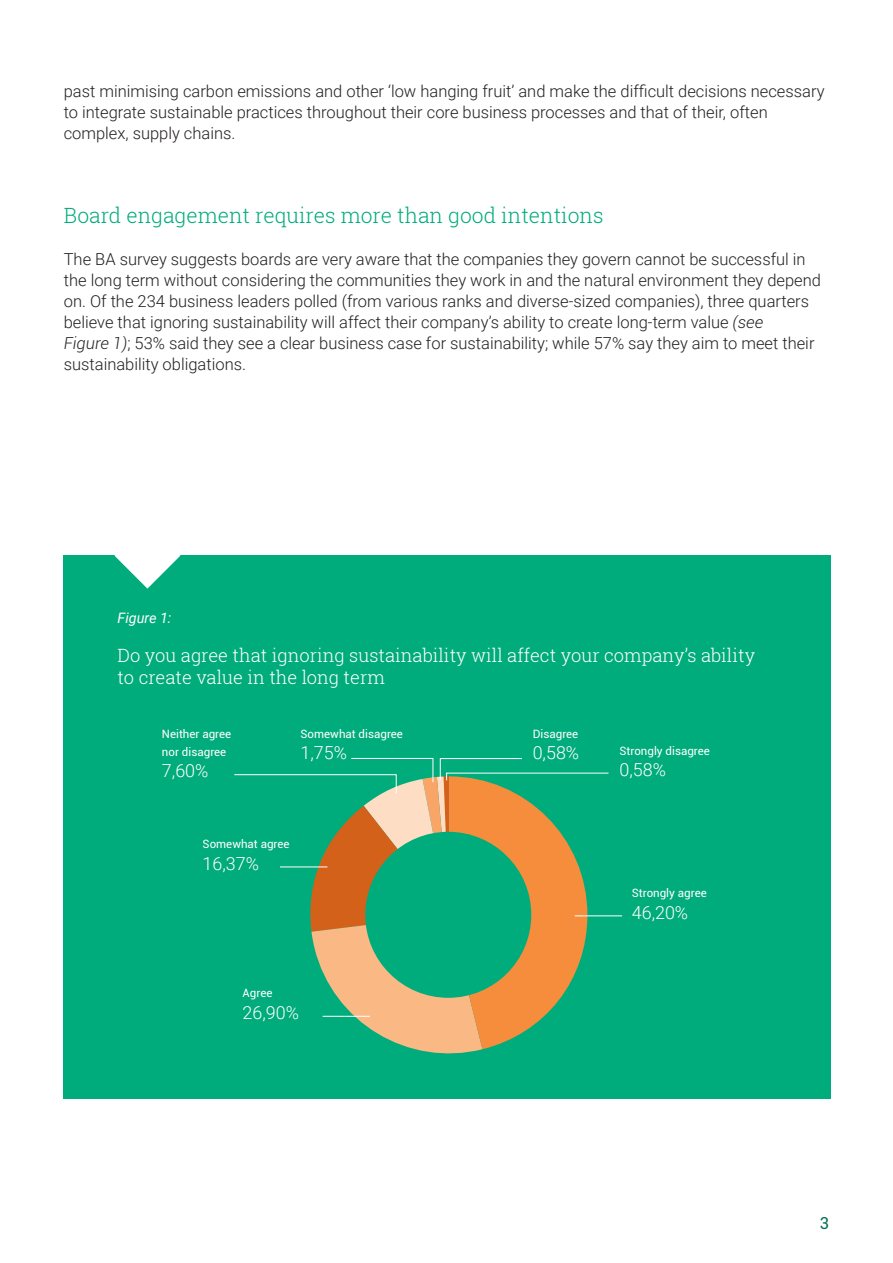
<style>
.page{position:relative;width:893px;height:1263px;background:#fff}
.page>*{position:absolute;margin:0;border:0;box-sizing:border-box;transform-origin:0 0}
.t1{font:300 21px "Roboto Slab";color:#00ac7b}
.t2{font:300 18.3px/21.9px "Roboto Slab";color:#fff}
.t3{font:300 18px "Roboto";color:#fff}
.t4{font:300 16.5px/21px "Roboto";color:#231f20}
.t5{font:16.5px "Roboto Slab";color:#006e51}
.t6{font:italic 14.4px "Roboto";color:#fff}
.t7{font:11.55px/18px "Roboto";color:#fff}
.s1{font-style:italic}
</style>
<div class="page">
<div style="left:64px;top:555px;width:767px;height:543px;background:#00ac7b"></div>
<svg style="left:114px;top:555px;width:66px;height:34px"></svg>
<hr style="left:575px;top:915px;width:47px;height:1px;background:#fff">
<svg style="left:234px;top:758px;width:375px;height:296px"></svg>
<p class="t4" style="left:64px;top:80px;width:762px">past minimising carbon emissions and other ‘low hanging fruit’ and make the difficult decisions necessary to integrate sustainable practices throughout their core business processes and that of their, often complex, supply chains.</p>
<p class="t1" style="left:64px;top:201px;width:541px">Board engagement requires more than good intentions</p>
<p class="t4" style="left:64px;top:248px;width:759px">The BA survey suggests boards are very aware that the companies they govern cannot be successful in the long term without considering the communities they work in and the natural environment they depend on. Of the 234 business leaders polled (from various ranks and diverse-sized companies), three quarters believe that ignoring sustainability will affect their company’s ability to create long-term value <span class="s1">(see<br>Figure 1)</span>; 53% said they see a clear business case for sustainability; while 57% say they aim to meet their sustainability obligations.</p>
<p class="t6" style="left:118px;top:608px;width:55px">Figure 1:</p>
<p class="t2" style="left:118px;top:644px;width:639px">Do you agree that ignoring sustainability will affect your company’s ability to create value in the long term</p>
<p class="t7" style="left:162px;top:724px;width:71px">Neither agree nor disagree</p>
<p class="t3" style="left:162px;top:758px;width:48px">7,60%</p>
<p class="t7" style="left:301px;top:724px;width:104px">Somewhat disagree</p>
<p class="t3" style="left:301px;top:740px;width:48px">1,75%</p>
<p class="t7" style="left:619px;top:741px;width:92px">Strongly disagree</p>
<p class="t3" style="left:619px;top:757px;width:48px">0,58%</p>
<p class="t7" style="left:533px;top:724px;width:47px">Disagree</p>
<p class="t3" style="left:533px;top:740px;width:48px">0,58%</p>
<p class="t7" style="left:203px;top:834px;width:88px">Somewhat agree</p>
<p class="t3" style="left:203px;top:850px;width:58px">16,37%</p>
<p class="t7" style="left:632px;top:884px;width:76px">Strongly agree</p>
<p class="t3" style="left:632px;top:900px;width:58px">46,20%</p>
<p class="t7" style="left:243px;top:984px;width:31px">Agree</p>
<p class="t3" style="left:243px;top:1000px;width:58px">26,90%</p>
<p class="t5" style="left:820px;top:1212px;width:10px">3</p>
</div>
